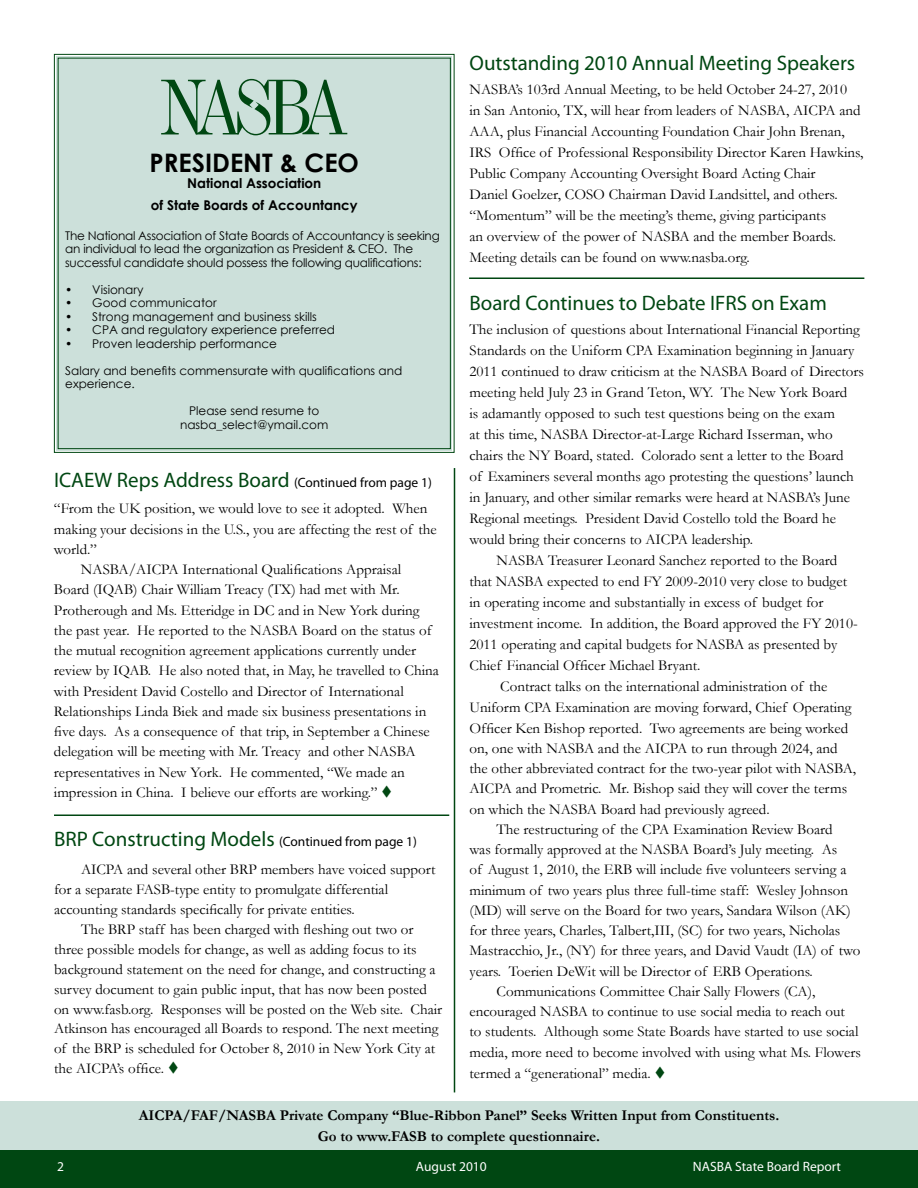
<style>
.page{position:relative;width:918px;height:1188px;background:#fff}
.page>*{position:absolute;margin:0;border:0;box-sizing:border-box;transform-origin:0 0}
.t1{font:700 25.5px "Century Gothic";color:#000}
.t2{font:21px "Myriad Pro";color:#004712}
.t3{font:15px/21px "Garamond";color:#000}
.t4{font:700 15px/21px "Garamond";color:#000;text-align:center}
.t5{font:700 13.5px/21.6px "Century Gothic";color:#000;text-align:center}
.t6{font:13.5px "Myriad Pro";color:#fff}
.t7{font:12px/13.5px "Century Gothic";color:#000}
.t8{font:12px/13.5px "Century Gothic";letter-spacing:-.02em;color:#000}
.s1{font-size:13.5px;color:#000}
.s2{color:#004712}
</style>
<div class="page">
<div style="left:0;top:1150px;width:918px;height:38px;background:#004712"></div>
<div style="left:54px;top:54px;width:401px;height:399px;background:#cce0da"></div>
<div style="left:58px;top:58px;width:393px;height:391px;border:1px solid #004712"></div>
<svg style="left:161px;top:79px;width:186px;height:56px;background:#95b7a4"></svg>
<div style="left:0;top:1102px;width:918px;height:48px;background:#cce0da"></div>
<hr style="left:54px;top:815px;width:395px;height:1px;background:#004712">
<hr style="left:454px;top:468px;width:1px;height:624px;background:#004712">
<hr style="left:469px;top:277px;width:395px;height:2px;background:#004712">
<h1 class="t1" style="left:149px;top:143px;width:211px">PRESIDENT &amp; CEO</h1>
<p class="t5" style="left:151px;top:172px;width:208px">National Association<br>of State Boards of Accountancy</p>
<p class="t8" style="left:65px;top:228px;width:376px">The National Association of State Boards of Accountancy is seeking an individual to lead the organization as President &amp; CEO. The successful candidate should possess the following qualifications:</p>
<p class="t7" style="left:65px;top:282px;width:80px">• Visionary</p>
<p class="t7" style="left:65px;top:296px;width:153px">• Good communicator</p>
<p class="t7" style="left:65px;top:309px;width:253px">• Strong management and business skills</p>
<p class="t7" style="left:65px;top:323px;width:271px">• CPA and regulatory experience preferred</p>
<p class="t7" style="left:65px;top:336px;width:213px">• Proven leadership performance</p>
<p class="t7" style="left:65px;top:363px;width:339px">Salary and benefits commensurate with qualifications and experience.</p>
<p class="t7" style="left:180px;top:404px;width:150px;text-align:center">Please send resume to nasba_select@ymail.com</p>
<h2 class="t2" style="left:54px;top:467px;width:379px">ICAEW Reps Address Board <span class="s1">(Continued from page 1)</span></h2>
<p class="t3" style="left:54px;top:498px;width:375px">“From the UK position, we would love to see it adopted. When</p>
<p class="t3" style="left:54px;top:518px;width:384px">making your decisions in the U.S., you are affecting the rest of the</p>
<p class="t3" style="left:54px;top:538px;width:44px">world.”</p>
<p class="t3" style="left:81px;top:558px;width:322px">NASBA/AICPA International Qualifications Appraisal</p>
<p class="t3" style="left:54px;top:579px;width:347px">Board (IQAB) Chair William Treacy (TX) had met with Mr.</p>
<p class="t3" style="left:54px;top:599px;width:367px">Protherough and Ms. Etteridge in DC and in New York during</p>
<p class="t3" style="left:54px;top:619px;width:379px">the past year. He reported to the NASBA Board on the status of</p>
<p class="t3" style="left:54px;top:639px;width:364px">the mutual recognition agreement applications currently under</p>
<p class="t3" style="left:54px;top:660px;width:387px">review by IQAB. He also noted that, in May, he travelled to China</p>
<p class="t3" style="left:54px;top:680px;width:351px">with President David Costello and Director of International</p>
<p class="t3" style="left:54px;top:700px;width:374px">Relationships Linda Biek and made six business presentations in</p>
<p class="t3" style="left:54px;top:720px;width:377px">five days. As a consequence of that trip, in September a Chinese</p>
<p class="t3" style="left:54px;top:741px;width:363px">delegation will be meeting with Mr. Treacy and other NASBA</p>
<p class="t3" style="left:54px;top:761px;width:352px">representatives in New York. He commented, “We made an</p>
<p class="t3" style="left:54px;top:781px;width:340px">impression in China. I believe our efforts are working.” <span class="s2">▼</span></p>
<h2 class="t2" style="left:54px;top:826px;width:365px">BRP Constructing Models <span class="s1">(Continued from page 1)</span></h2>
<p class="t3" style="left:54px;top:859px;width:383px;line-height:19.8px;text-indent:27px">AICPA and several other BRP members have voiced support for a separate FASB-type entity to promulgate differential accounting standards specifically for private entities.</p>
<p class="t3" style="left:54px;top:919px;width:390px;line-height:20px;text-indent:27px">The BRP staff has been charged with fleshing out two or three possible models for change, as well as adding focus to its background statement on the need for change, and constructing a survey document to gain public input, that has now been posted on www.fasb.org. Responses will be posted on the Web site. Chair Atkinson has encouraged all Boards to respond. The next meeting of the BRP is scheduled for October 8, 2010 in New York City at the AICPA’s office. <span class="s2">▼</span></p>
<h2 class="t2" style="left:470px;top:50px;width:387px">Outstanding 2010 Annual Meeting Speakers</h2>
<p class="t3" style="left:470px;top:79px;width:395px">NASBA’s 103rd Annual Meeting, to be held October 24-27, 2010<br>in San Antonio, TX, will hear from leaders of NASBA, AICPA and AAA, plus Financial Accounting Foundation Chair John Brenan, IRS Office of Professional Responsibility Director Karen Hawkins, Public Company Accounting Oversight Board Acting Chair<br>Daniel Goelzer, COSO Chairman David Landsittel, and others. “Momentum” will be the meeting’s theme, giving participants<br>an overview of the power of NASBA and the member Boards.<br>Meeting details can be found on www.nasba.org.</p>
<h2 class="t2" style="left:470px;top:290px;width:359px">Board Continues to Debate IFRS on Exam</h2>
<p class="t3" style="left:470px;top:318px;width:392px">The inclusion of questions about International Financial Reporting</p>
<p class="t3" style="left:470px;top:339px;width:386px">Standards on the Uniform CPA Examination beginning in January</p>
<p class="t3" style="left:470px;top:360px;width:396px">2011 continued to draw criticism at the NASBA Board of Directors</p>
<p class="t3" style="left:470px;top:381px;width:379px">meeting held July 23 in Grand Teton, WY. The New York Board</p>
<p class="t3" style="left:470px;top:402px;width:367px">is adamantly opposed to such test questions being on the exam</p>
<p class="t3" style="left:470px;top:423px;width:365px">at this time, NASBA Director-at-Large Richard Isserman, who</p>
<p class="t3" style="left:470px;top:444px;width:376px">chairs the NY Board, stated. Colorado sent a letter to the Board</p>
<p class="t3" style="left:470px;top:465px;width:386px">of Examiners several months ago protesting the questions’ launch</p>
<p class="t3" style="left:470px;top:486px;width:382px">in January, and other similar remarks were heard at NASBA’s June</p>
<p class="t3" style="left:470px;top:507px;width:368px">Regional meetings. President David Costello told the Board he</p>
<p class="t3" style="left:470px;top:528px;width:285px">would bring their concerns to AICPA leadership.</p>
<p class="t3" style="left:496px;top:549px;width:342px">NASBA Treasurer Leonard Sanchez reported to the Board</p>
<p class="t3" style="left:470px;top:570px;width:379px">that NASBA expected to end FY 2009-2010 very close to budget</p>
<p class="t3" style="left:470px;top:591px;width:356px">in operating income and substantially in excess of budget for</p>
<p class="t3" style="left:470px;top:612px;width:390px">investment income. In addition, the Board approved the FY 2010-</p>
<p class="t3" style="left:470px;top:633px;width:369px">2011 operating and capital budgets for NASBA as presented by</p>
<p class="t3" style="left:470px;top:654px;width:233px">Chief Financial Officer Michael Bryant.</p>
<p class="t3" style="left:500px;top:675px;width:329px">Contract talks on the international administration of the</p>
<p class="t3" style="left:470px;top:696px;width:384px">Uniform CPA Examination are moving forward, Chief Operating</p>
<p class="t3" style="left:470px;top:717px;width:380px">Officer Ken Bishop reported. Two agreements are being worked</p>
<p class="t3" style="left:470px;top:737px;width:370px">on, one with NASBA and the AICPA to run through 2024, and</p>
<p class="t3" style="left:470px;top:757px;width:388px">the other abbreviated contract for the two-year pilot with NASBA,</p>
<p class="t3" style="left:470px;top:778px;width:379px">AICPA and Prometric. Mr. Bishop said they will cover the terms</p>
<p class="t3" style="left:470px;top:798px;width:302px">on which the NASBA Board had previously agreed.</p>
<p class="t3" style="left:496px;top:818px;width:338px">The restructuring of the CPA Examination Review Board</p>
<p class="t3" style="left:470px;top:838px;width:369px">was formally approved at the NASBA Board’s July meeting. As</p>
<p class="t3" style="left:470px;top:859px;width:378px">of August 1, 2010, the ERB will include five volunteers serving a</p>
<p class="t3" style="left:470px;top:879px;width:380px">minimum of two years plus three full-time staff: Wesley Johnson</p>
<p class="t3" style="left:470px;top:899px;width:383px">(MD) will serve on the Board for two years, Sandara Wilson (AK)</p>
<p class="t3" style="left:470px;top:919px;width:372px">for three years, Charles, Talbert,III, (SC) for two years, Nicholas</p>
<p class="t3" style="left:470px;top:940px;width:393px">Mastracchio, Jr., (NY) for three years, and David Vaudt (IA) of two</p>
<p class="t3" style="left:470px;top:960px;width:345px">years. Toerien DeWit will be Director of ERB Operations.</p>
<p class="t3" style="left:496px;top:980px;width:320px">Communications Committee Chair Sally Flowers (CA),</p>
<p class="t3" style="left:470px;top:1000px;width:377px">encouraged NASBA to continue to use social media to reach out</p>
<p class="t3" style="left:470px;top:1021px;width:390px">to students. Although some State Boards have started to use social</p>
<p class="t3" style="left:470px;top:1041px;width:393px">media, more need to become involved with using what Ms. Flowers</p>
<p class="t3" style="left:470px;top:1062px;width:198px">termed a “generational” media. <span class="s2">▼</span></p>
<p class="t4" style="left:139px;top:1105px;width:642px">AICPA/FAF/NASBA Private Company “Blue-Ribbon Panel” Seeks Written Input from Constituents.<br>Go to www.FASB to complete questionnaire.</p>
<p class="t6" style="left:57px;top:1159px;width:8px">2</p>
<p class="t6" style="left:416px;top:1159px;width:72px">August 2010</p>
<p class="t6" style="left:693px;top:1159px;width:150px">NASBA State Board Report</p>
</div>
